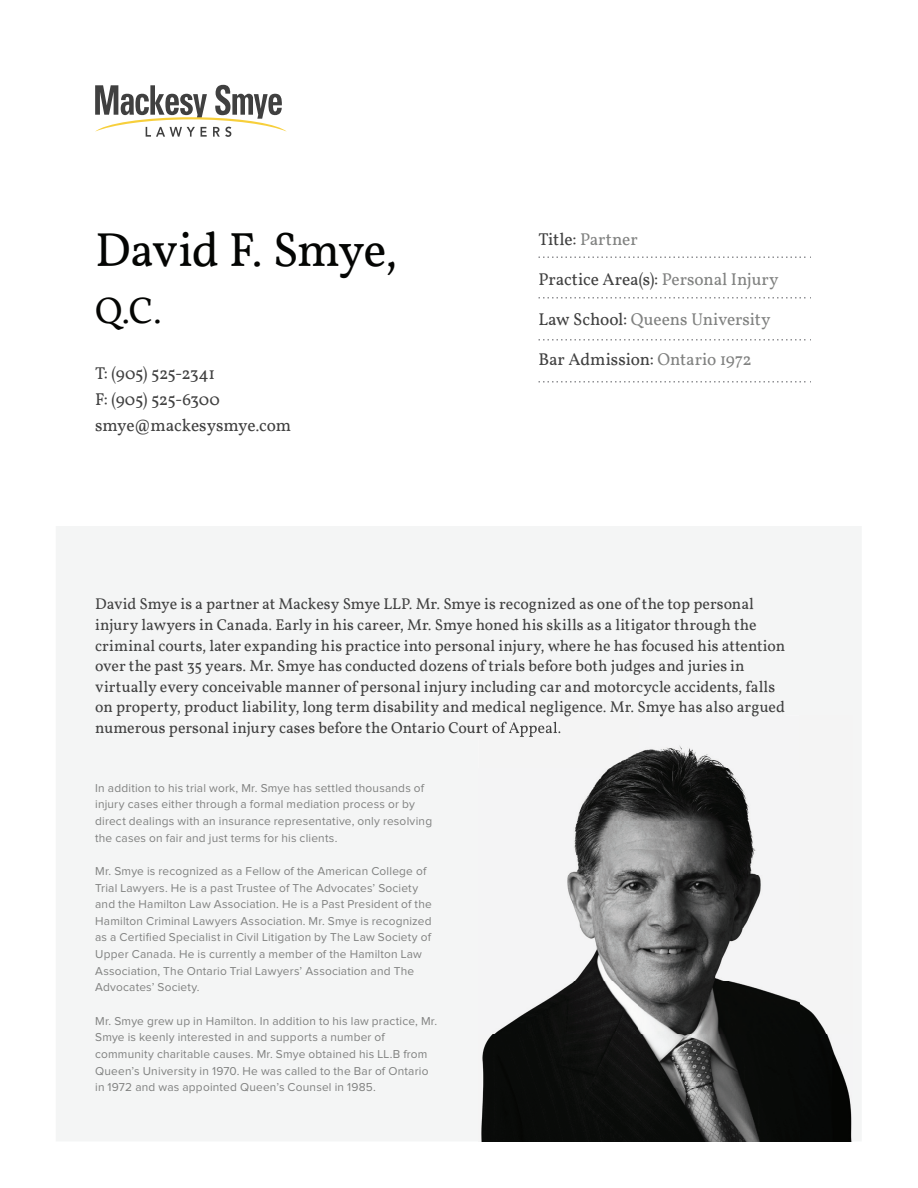
<style>
.page{position:relative;width:918px;height:1188px;background:#fff}
.page>*{position:absolute;margin:0;border:0;box-sizing:border-box;transform-origin:0 0}
.t1{font:48.6px "Vollkorn";letter-spacing:-.03em;color:#040503}
.t2{font:37.35px "Vollkorn";color:#040503}
.t3{font:17.4px/26.1px "Vollkorn";letter-spacing:-.01em;color:#404040}
.t4{font:17.4px "Vollkorn";letter-spacing:-.005em;color:#808180}
.t5{font:15.9px/20.5px "Vollkorn";color:#404040}
.t6{font:11.85px/16.6px "Proxima Nova";letter-spacing:.015em;color:#808180}
.s1{color:#404040}
.s2{color:#808180}
</style>
<div class="page">
<div style="left:56px;top:526px;width:805px;height:615px;background:#f4f5f5"></div>
<div style="left:96px;top:701px;width:689px;height:15px;background:#f4f5f5"></div>
<div style="left:96px;top:722px;width:382px;height:15px;background:#f4f5f5"></div>
<svg style="left:95px;top:85px;width:192px;height:52px"></svg>
<img style="left:478px;top:716px;width:375px;height:425px">
<img style="left:478px;top:716px;width:307px;height:1px">
<img style="left:478px;top:722px;width:82px;height:15px">
<svg style="left:538px;top:256px;width:273px;height:2px"></svg>
<svg style="left:538px;top:297px;width:273px;height:1px"></svg>
<svg style="left:538px;top:339px;width:273px;height:1px"></svg>
<svg style="left:538px;top:381px;width:273px;height:1px"></svg>
<h1 class="t1" style="left:95px;top:220px;width:304px">David F. Smye,</h1>
<h2 class="t2" style="left:95px;top:288px;width:68px">Q.C.</h2>
<h3 class="t3" style="left:95px;top:360px;width:198px">T: (905) 525-2341<br>F: (905) 525-6300 smye@mackesysmye.com</h3>
<h3 class="t4" style="left:539px;top:229px;width:101px"><span class="s1">Title:</span> Partner</h3>
<h3 class="t3" style="left:539px;top:266px;width:242px">Practice Area(s): <span class="s2">Personal Injury</span></h3>
<h3 class="t4" style="left:539px;top:309px;width:234px"><span class="s1">Law School:</span> Queens University</h3>
<h3 class="t3" style="left:539px;top:346px;width:215px">Bar Admission: <span class="s2">Ontario 1972</span></h3>
<p class="t5" style="left:95px;top:594px;width:692px">David Smye is a partner at Mackesy Smye LLP. Mr. Smye is recognized as one of the top personal injury lawyers in Canada. Early in his career, Mr. Smye honed his skills as a litigator through the criminal courts, later expanding his practice into personal injury, where he has focused his attention over the past 35 years. Mr. Smye has conducted dozens of trials before both judges and juries in virtually every conceivable manner of personal injury including car and motorcycle accidents, falls on property, product liability, long term disability and medical negligence. Mr. Smye has also argued numerous personal injury cases before the Ontario Court of Appeal.</p>
<p class="t6" style="left:95px;top:780px;width:339px">In addition to his trial work, Mr. Smye has settled thousands of injury cases either through a formal mediation process or by direct dealings with an insurance representative, only resolving the cases on fair and just terms for his clients.</p>
<p class="t6" style="left:95px;top:863px;width:338px">Mr. Smye is recognized as a Fellow of the American College of Trial Lawyers. He is a past Trustee of The Advocates’ Society and the Hamilton Law Association. He is a Past President of the Hamilton Criminal Lawyers Association. Mr. Smye is recognized as a Certified Specialist in Civil Litigation by The Law Society of Upper Canada. He is currently a member of the Hamilton Law Association, The Ontario Trial Lawyers’ Association and The Advocates’ Society.</p>
<p class="t6" style="left:95px;top:1013px;width:344px">Mr. Smye grew up in Hamilton. In addition to his law practice, Mr.<br>Smye is keenly interested in and supports a number of community charitable causes. Mr. Smye obtained his LL.B from Queen’s University in 1970. He was called to the Bar of Ontario in 1972 and was appointed Queen’s Counsel in 1985.</p>
</div>
